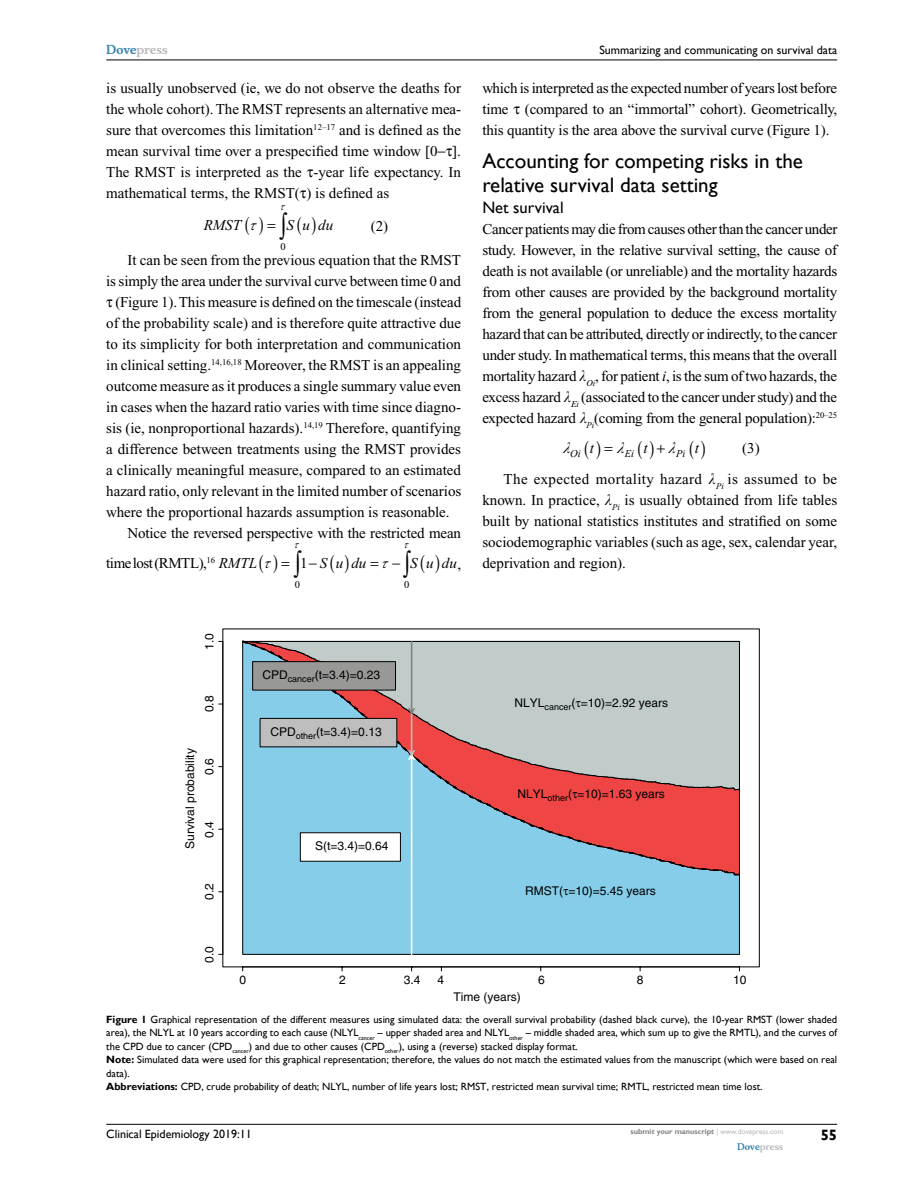
<style>
.page{position:relative;width:918px;height:1188px;background:#fff}
.page>*{position:absolute;margin:0;border:0;box-sizing:border-box;transform-origin:0 0}
.t1{font:21px/24px "Gill Sans";color:#000}
.t2{font:16.5px "Gill Sans";color:#000}
.t3{font:15px/21px "Times New Roman";color:#000;text-align:justify}
.t4{font:15px/31.5px "Times New Roman";letter-spacing:.025em;color:#000}
.t5{font:italic 15px "Times New Roman";color:#000}
.t6{font:15px "Times New Roman";letter-spacing:-.03em;color:#000}
.t7{font:italic 15px "Symbol";color:#000}
.t8{font:700 15px "Gill Sans";color:#000}
.t9{font:12px "Helvetica";color:#000}
.t10{font:12px "Gill Sans";color:#000}
.t11{font:700 12px "Musee";color:#b8babc}
.t12{font:10.5px/13.5px "Gill Sans";color:#000}
.t13{font:italic 10.5px "Times New Roman";color:#000}
.t14{font:10.5px "Times New Roman";color:#000}
.t15{font:700 9px "Musee";color:#b8babc}
.t16{font:700 7.5px "Gill Sans";color:#808285}
.s1{color:#3785ad}
.s2{font-style:italic}
.s3{font-style:normal}
.s4{font-weight:700}
.s5{font-weight:400;color:#b8babc}
</style>
<div class="page">
<hr style="left:106px;top:1124px;width:731px;height:1px;background:#000">
<hr style="left:106px;top:60px;width:731px;height:1px;background:#000">
<hr style="left:243px;top:967px;width:496px;height:1px;background:#000">
<div style="left:242px;top:876px;width:498px;height:79px;background:#85cde9"></div>
<svg style="left:242px;top:640px;width:498px;height:236px;background:#b1aab2"></svg>
<div style="left:300px;top:833px;width:101px;height:29px;background:#fff"></div>
<div style="left:260px;top:718px;width:137px;height:29px;background:#bebebe;border:1px solid #000"></div>
<svg style="left:407px;top:640px;width:9px;height:315px;background:#a8becc"></svg>
<div style="left:252px;top:661px;width:144px;height:29px;background:#989897;border:1px solid #000"></div>
<svg style="left:563px;top:889px;width:5px;height:6px"></svg>
<svg style="left:576px;top:701px;width:5px;height:7px"></svg>
<svg style="left:572px;top:792px;width:5px;height:6px"></svg>
<p class="t11" style="left:106px;top:43px;width:63px"><span class="s1">Dove</span>press</p>
<p class="t3" style="left:106px;top:77px;width:357px">is usually unobserved (ie, we do not observe the deaths for the whole cohort). The RMST represents an alternative mea&shy;sure that overcomes this limitation<sup>12–17</sup> and is defined as the mean survival time over a prespecified time window [0 ].<br>The RMST is interpreted as the -year life expectancy. In mathematical terms, the RMST( ) is defined as</p>
<p class="t5" style="left:204px;top:217px;width:58px">RMST ▼</p>
<p class="t5" style="left:287px;top:217px;width:48px">Sudu</p>
<p class="t14" style="left:281px;top:241px;width:7px">0</p>
<p class="t3" style="left:371px;top:215px;width:19px">(2)</p>
<p class="t3" style="left:128px;top:250px;width:335px">It can be seen from the previous equation that the RMST</p>
<p class="t3" style="left:106px;top:271px;width:356px">is simply the area under the survival curve between time 0 and</p>
<p class="t3" style="left:115px;top:292px;width:347px">(Figure 1). This measure is defined on the timescale (instead</p>
<p class="t3" style="left:106px;top:313px;width:356px">of the probability scale) and is therefore quite attractive due</p>
<p class="t3" style="left:106px;top:334px;width:356px">to its simplicity for both interpretation and communication</p>
<p class="t3" style="left:106px;top:355px;width:356px">in clinical setting.<sup>14,16,18</sup> Moreover, the RMST is an appealing</p>
<p class="t3" style="left:106px;top:376px;width:356px">outcome measure as it produces a single summary value even</p>
<p class="t3" style="left:106px;top:397px;width:356px">in cases when the hazard ratio varies with time since diagno-</p>
<p class="t3" style="left:106px;top:418px;width:356px">sis (ie, nonproportional hazards).<sup>14,19</sup> Therefore, quantifying</p>
<p class="t3" style="left:106px;top:439px;width:356px">a difference between treatments using the RMST provides</p>
<p class="t3" style="left:106px;top:460px;width:356px">a clinically meaningful measure, compared to an estimated</p>
<p class="t3" style="left:106px;top:481px;width:357px">hazard ratio, only relevant in the limited number of scenarios</p>
<p class="t3" style="left:106px;top:502px;width:345px">where the proportional hazards assumption is reasonable.</p>
<p class="t3" style="left:128px;top:523px;width:335px">Notice the reversed perspective with the restricted mean</p>
<p class="t6" style="left:106px;top:555px;width:169px">time lost (RMTL),<sup>16</sup> <span class="s2">RMTL</span> ▼</p>
<p class="t5" style="left:300px;top:555px;width:68px"><span class="s3">1</span>−S u du</p>
<p class="t5" style="left:410px;top:555px;width:52px">S u du<span class="s3">,</span></p>
<p class="t14" style="left:295px;top:579px;width:7px">0</p>
<p class="t14" style="left:404px;top:579px;width:7px">0</p>
<p class="t9" style="left:202px;top:650px;width:18px;rotate:-90deg">1.0</p>
<p class="t9" style="left:202px;top:712px;width:18px;rotate:-90deg">0.8</p>
<p class="t9" style="left:183px;top:849px;width:102px;rotate:-90deg">Survival probability</p>
<p class="t9" style="left:202px;top:775px;width:18px;rotate:-90deg">0.6</p>
<p class="t9" style="left:202px;top:838px;width:18px;rotate:-90deg">0.4</p>
<p class="t9" style="left:202px;top:900px;width:18px;rotate:-90deg">0.2</p>
<p class="t9" style="left:202px;top:963px;width:18px;rotate:-90deg">0.0</p>
<p class="t9" style="left:262px;top:668px;width:119px">CPD<sub>cancer</sub>(t=3.4)=0.23</p>
<p class="t9" style="left:270px;top:725px;width:113px">CPD<sub>other</sub>(t=3.4)=0.13</p>
<p class="t9" style="left:315px;top:839px;width:75px">S(t=3.4)=0.64</p>
<p class="t10" style="left:599px;top:43px;width:239px">Summarizing and communicating on survival data</p>
<p class="t3" style="left:482px;top:77px;width:356px">which is interpreted as the expected number of years lost before time (compared to an “immortal” cohort). Geometrically, this quantity is the area above the survival curve (Figure 1).</p>
<h1 class="t1" style="left:482px;top:149px;width:322px">Accounting for competing risks in the relative survival data setting</h1>
<p class="t2" style="left:482px;top:197px;width:83px">Net survival</p>
<p class="t3" style="left:482px;top:218px;width:357px">Cancer patients may die from causes other than the cancer under study. However, in the relative survival setting, the cause of death is not available (or unreliable) and the mortality hazards from other causes are provided by the background mortality from the general population to deduce the excess mortality hazard that can be attributed, directly or indirectly, to the cancer under study. In mathematical terms, this means that the overall mortality hazard ● <sub>i</sub>, for patient <span class="s2">i</span>, is the sum of two hazards, the excess hazard ● <sub>i</sub> (associated to the cancer under study) and the expected hazard ●<sub>Pi</sub>(coming from the general population):<sup>20–25</sup></p>
<p class="t7" style="left:562px;top:438px;width:13px">●</p>
<p class="t7" style="left:616px;top:438px;width:13px">●</p>
<p class="t7" style="left:668px;top:438px;width:13px">●</p>
<p class="t13" style="left:570px;top:448px;width:12px">Oi</p>
<p class="t13" style="left:625px;top:448px;width:11px">Ei</p>
<p class="t13" style="left:676px;top:448px;width:11px">Pi</p>
<p class="t4" style="left:504px;top:432px;width:335px;text-indent:239px">(3)<br>The expected mortality hazard ●<sub>Pi</sub> is assumed to be</p>
<p class="t3" style="left:482px;top:490px;width:356px">known. In practice, ●<sub>Pi</sub> is usually obtained from life tables built by national statistics institutes and stratified on some sociodemographic variables (such as age, sex, calendar year, deprivation and region).</p>
<p class="t5" style="left:590px;top:440px;width:6px">t</p>
<p class="t5" style="left:643px;top:440px;width:6px">t</p>
<p class="t5" style="left:695px;top:440px;width:6px">t</p>
<p class="t9" style="left:515px;top:696px;width:155px">NLYL<sub>cancer</sub>( =10)=2.92 years</p>
<p class="t9" style="left:518px;top:787px;width:149px">NLYL<sub>other</sub>( =10)=1.63 years</p>
<p class="t9" style="left:525px;top:884px;width:132px">RMST( =10)=5.45 years</p>
<p class="t9" style="left:240px;top:973px;width:8px">0</p>
<p class="t9" style="left:339px;top:973px;width:8px">2</p>
<p class="t9" style="left:437px;top:973px;width:8px">4</p>
<p class="t9" style="left:538px;top:973px;width:8px">6</p>
<p class="t9" style="left:637px;top:973px;width:8px">8</p>
<p class="t9" style="left:733px;top:973px;width:15px">10</p>
<p class="t9" style="left:404px;top:973px;width:18px">3.4</p>
<p class="t9" style="left:454px;top:990px;width:69px">Time (years)</p>
<p class="t12" style="left:106px;top:1013px;width:732px"><span class="s4">Figure 1</span> Graphical representation of the different measures using simulated data: the overall survival probability (dashed black curve), the 10-year RMST (lower shaded area), the NLYL</p>
<p class="t12" style="left:106px;top:1026px;width:732px;text-indent:71px">at 10 years according to each cause (NLYL<sub>cancer</sub> – upper shaded area and NLYL<sub>other</sub> – middle shaded area, which sum up to give the RMTL), and the curves of the CPD due to cancer (CPD <sub>cancer</sub>) and due to other causes (CPD <sub>other</sub>), using a (reverse) stacked display format.<br><span class="s4">Note:</span> Simulated data were used for this graphical representation; therefore, the values do not match the estimated values from the manuscript (which were based on real data).<br><span class="s4">Abbreviations:</span> CPD, crude probability of death; NLYL, number of life years lost; RMST, restricted mean survival time; RMTL, restricted mean time lost.</p>
<p class="t10" style="left:106px;top:1127px;width:147px">Clinical Epidemiology 2019:11</p>
<p class="t16" style="left:631px;top:1127px;width:154px">submit your manuscript <span class="s5">| www.dovepress.com</span></p>
<p class="t15" style="left:737px;top:1141px;width:48px"><span class="s1">Dove</span>press</p>
<p class="t8" style="left:821px;top:1126px;width:18px">55</p>
</div>
